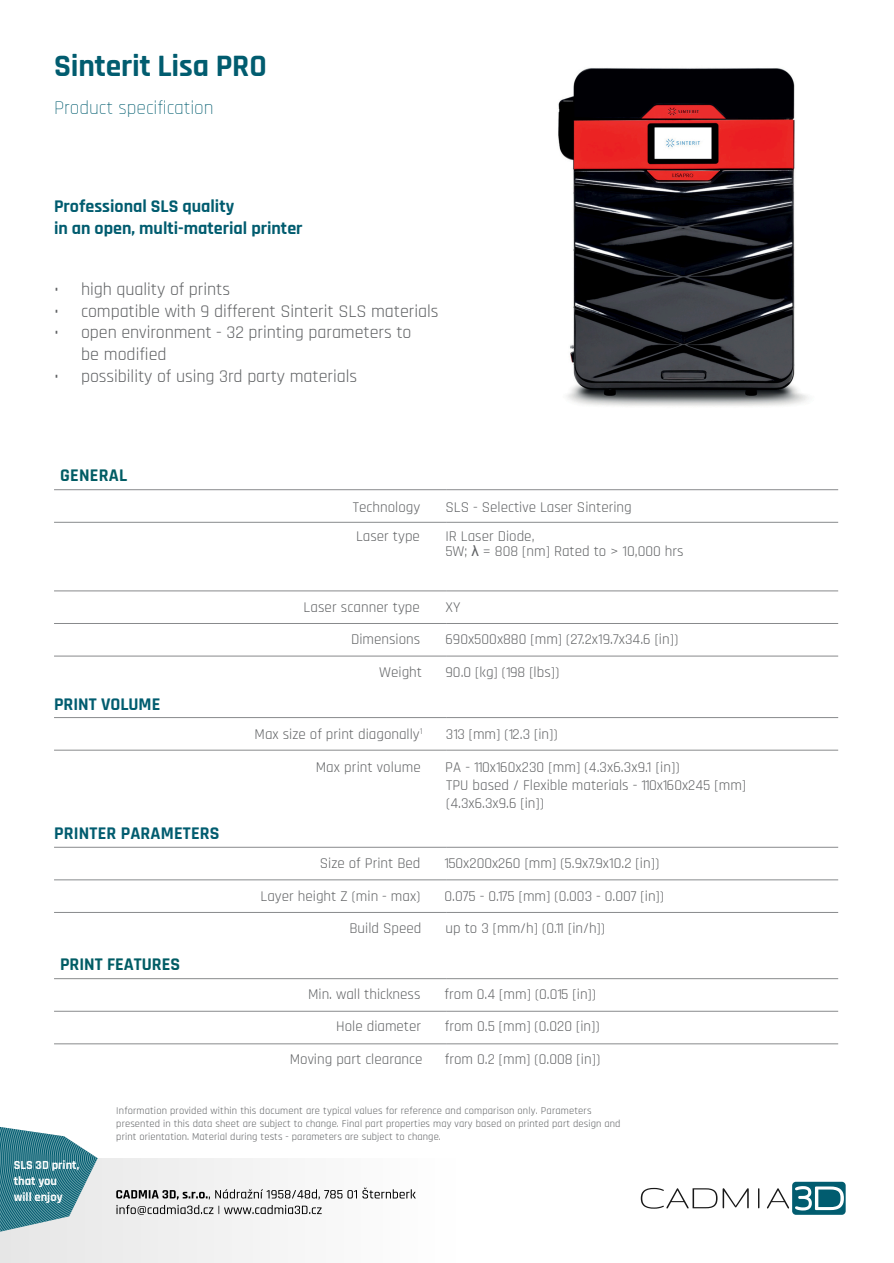
<style>
.page{position:relative;width:894px;height:1263px;background:#fff}
.page>*{position:absolute;margin:0;border:0;box-sizing:border-box;transform-origin:0 0}
.t1{font:700 31.5px "Rajdhani";letter-spacing:-.005em;color:#015c6f}
.t2{font:300 19.5px "Rajdhani";letter-spacing:-.005em;color:#015c6f}
.t3{font:18px/21.6px "Rajdhani";letter-spacing:-.005em;color:#606264}
.t4{font:700 18px/21.6px "Rajdhani";color:#015c6f}
.t5{font:700 18px "Rajdhani";color:#015c64}
.t6{font:15px/18px "Rajdhani";color:#606264}
.t7{font:700 12.45px/16.2px "Rajdhani";color:#fff}
.t8{font:10.5px/12.6px "Rajdhani";letter-spacing:.01em;color:#606264}
.s1{font-family:"Arial"}
</style>
<div class="page">
<img style="left:558px;top:68px;width:250px;height:339px">
<hr style="left:54px;top:489px;width:392px;height:1px;background:#888a8c">
<hr style="left:446px;top:489px;width:391px;height:1px;background:#888a8c">
<hr style="left:54px;top:522px;width:392px;height:1px;background:#888a8c">
<hr style="left:446px;top:522px;width:391px;height:1px;background:#888a8c">
<hr style="left:54px;top:591px;width:392px;height:1px;background:#888a8c">
<hr style="left:446px;top:591px;width:391px;height:1px;background:#888a8c">
<hr style="left:54px;top:623px;width:392px;height:1px;background:#888a8c">
<hr style="left:446px;top:623px;width:391px;height:1px;background:#888a8c">
<hr style="left:54px;top:656px;width:392px;height:1px;background:#888a8c">
<hr style="left:446px;top:656px;width:391px;height:1px;background:#888a8c">
<hr style="left:54px;top:717px;width:392px;height:1px;background:#888a8c">
<hr style="left:446px;top:717px;width:391px;height:1px;background:#888a8c">
<hr style="left:54px;top:750px;width:392px;height:1px;background:#888a8c">
<hr style="left:446px;top:750px;width:391px;height:1px;background:#888a8c">
<hr style="left:54px;top:847px;width:392px;height:1px;background:#888a8c">
<hr style="left:446px;top:847px;width:391px;height:1px;background:#888a8c">
<hr style="left:54px;top:880px;width:392px;height:1px;background:#888a8c">
<hr style="left:446px;top:880px;width:391px;height:1px;background:#888a8c">
<hr style="left:54px;top:912px;width:392px;height:1px;background:#888a8c">
<hr style="left:446px;top:912px;width:391px;height:1px;background:#888a8c">
<hr style="left:54px;top:978px;width:392px;height:1px;background:#888a8c">
<hr style="left:446px;top:978px;width:391px;height:1px;background:#888a8c">
<hr style="left:54px;top:1011px;width:392px;height:1px;background:#888a8c">
<hr style="left:446px;top:1011px;width:391px;height:1px;background:#888a8c">
<hr style="left:54px;top:1043px;width:392px;height:1px;background:#888a8c">
<hr style="left:446px;top:1043px;width:391px;height:1px;background:#888a8c">
<div style="left:0;top:1158px;width:893px;height:105px;background:linear-gradient(to right,#ececec,#fff)"></div>
<svg style="left:791px;top:1182px;width:54px;height:33px"></svg>
<svg style="left:794px;top:1186px;width:49px;height:24px"></svg>
<svg style="left:640px;top:1188px;width:108px;height:21px"></svg>
<svg style="left:757px;top:1188px;width:2px;height:20px"></svg>
<svg style="left:766px;top:1188px;width:22px;height:20px"></svg>
<svg style="left:116px;top:1187px;width:299px;height:28px"></svg>
<svg style="left:0;top:1127px;width:98px;height:105px;background:#639aa5"></svg>
<h1 class="t1" style="left:54px;top:47px;width:214px">Sinterit Lisa PRO</h1>
<h2 class="t2" style="left:54px;top:96px;width:161px">Product specification</h2>
<p class="t4" style="left:54px;top:196px;width:250px">Professional SLS quality<br>in an open, multi-material printer</p>
<p class="t3" style="left:54px;top:279px;width:177px">• high quality of prints</p>
<p class="t3" style="left:54px;top:301px;width:386px">• compatible with 9 different Sinterit SLS materials</p>
<p class="t3" style="left:81px;top:322px;width:332px;text-indent:-27px">• open environment - 32 printing parameters to be modified</p>
<p class="t3" style="left:54px;top:365px;width:304px">• possibility of using 3rd party materials</p>
<p class="t5" style="left:60px;top:464px;width:69px">GENERAL</p>
<p class="t4" style="left:54px;top:693px;width:108px">PRINT VOLUME</p>
<p class="t4" style="left:54px;top:823px;width:167px">PRINTER PARAMETERS</p>
<p class="t5" style="left:60px;top:953px;width:122px">PRINT FEATURES</p>
<p class="t6" style="left:353px;top:498px;width:69px">Technology</p>
<p class="t6" style="left:445px;top:498px;width:188px">SLS - Selective Laser Sintering</p>
<p class="t6" style="left:356px;top:528px;width:65px">Laser type</p>
<p class="t6" style="left:445px;top:529px;width:240px;line-height:15px">IR Laser Diode,<br>5W; <span class="s1">λ</span> = 808 [nm] Rated to &gt; 10,000 hrs</p>
<p class="t6" style="left:303px;top:598px;width:118px">Laser scanner type</p>
<p class="t6" style="left:445px;top:598px;width:17px">XY</p>
<p class="t6" style="left:351px;top:631px;width:71px">Dimensions</p>
<p class="t6" style="left:445px;top:631px;width:234px">690x500x880 [mm] (27.2x19.7x34.6 [in])</p>
<p class="t6" style="left:379px;top:664px;width:44px">Weight</p>
<p class="t6" style="left:445px;top:664px;width:115px">90.0 [kg] (198 [lbs])</p>
<p class="t6" style="left:254px;top:726px;width:169px">Max size of print diagonally<sup>1</sup></p>
<p class="t6" style="left:446px;top:726px;width:113px">313 [mm] (12.3 [in])</p>
<p class="t6" style="left:315px;top:758px;width:106px">Max print volume</p>
<p class="t6" style="left:445px;top:758px;width:302px">PA - 110x160x230 [mm] (4.3x6.3x9.1 [in])<br>TPU based / Flexible materials - 110x160x245 [mm] (4.3x6.3x9.6 [in])</p>
<p class="t6" style="left:319px;top:855px;width:102px">Size of Print Bed</p>
<p class="t6" style="left:444px;top:855px;width:216px">150x200x260 [mm] (5.9x7.9x10.2 [in])</p>
<p class="t6" style="left:260px;top:887px;width:161px">Layer height Z (min - max)</p>
<p class="t6" style="left:444px;top:887px;width:221px">0.075 - 0.175 [mm] (0.003 - 0.007 [in])</p>
<p class="t6" style="left:349px;top:920px;width:73px">Build Speed</p>
<p class="t6" style="left:445px;top:920px;width:161px">up to 3 [mm/h] (0.11 [in/h])</p>
<p class="t6" style="left:308px;top:985px;width:114px">Min. wall thickness</p>
<p class="t6" style="left:444px;top:985px;width:153px">from 0.4 [mm] (0.015 [in])</p>
<p class="t6" style="left:336px;top:1018px;width:86px">Hole diameter</p>
<p class="t6" style="left:444px;top:1018px;width:156px">from 0.5 [mm] (0.020 [in])</p>
<p class="t6" style="left:290px;top:1050px;width:134px">Moving part clearance</p>
<p class="t6" style="left:444px;top:1050px;width:157px">from 0.2 [mm] (0.008 [in])</p>
<p class="t7" style="left:14px;top:1157px;width:67px">SLS 3D print, that you<br>will enjoy</p>
<p class="t8" style="left:116px;top:1105px;width:505px">Information provided within this document are typical values for reference and comparison only. Parameters presented in this data sheet are subject to change. Final part properties may vary based on printed part design and print orientation. Material during tests - parameters are subject to change.</p>
</div>
